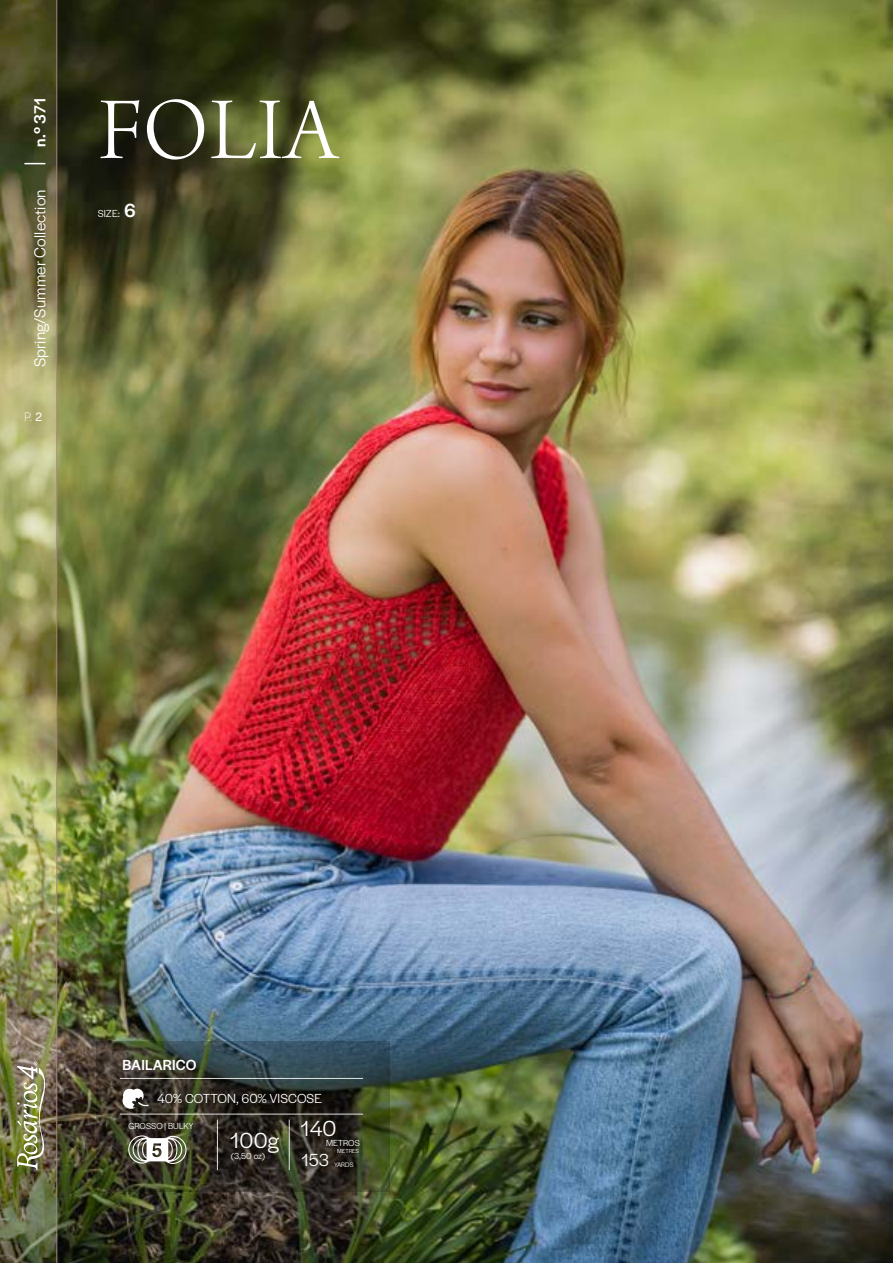
<style>
.page{position:relative;width:893px;height:1263px;background:#fff}
.page>*{position:absolute;margin:0;border:0;box-sizing:border-box;transform-origin:0 0}
.t1{font:93px "Arno Pro Light Display";letter-spacing:.01em;color:#fff}
.t2{font:22.5px "Halyard Display";letter-spacing:.01em;color:#fff}
.t3{font:18px "Halyard Display";color:#fff}
.t4{font:16.5px "Halyard Display";letter-spacing:.01em;color:#fff}
.t5{font:500 16.5px "Halyard Display";color:#fff}
.t6{font:500 15px "Halyard Display";letter-spacing:.01em;color:#fff}
.t7{font:13.5px "Halyard Display";letter-spacing:.005em;color:#fff}
.t8{font:300 12px "PP Pangram Sans";color:#fff}
.t9{font:10.5px "Halyard Display";color:#fff}
.t10{font:9px "Halyard Display";letter-spacing:.005em;color:#fff}
.t11{font:6.75px "Halyard Display";letter-spacing:.005em;color:#fff}
.t12{font:6px "Halyard Display";letter-spacing:.005em;color:#fff}
.s1{font-weight:500}
.s2{font-weight:500;font-size:19.5px}
</style>
<div class="page">
<img style="left:58px;top:0;width:835px;height:1263px">
<svg style="left:96px;top:1041px;width:294px;height:151px;background:#33372d"></svg>
<hr style="left:120px;top:1078px;width:243px;height:1px;background:#fff">
<hr style="left:120px;top:1114px;width:243px;height:1px;background:#fff">
<hr style="left:217px;top:1119px;width:1px;height:51px;background:#fff">
<hr style="left:289px;top:1119px;width:1px;height:51px;background:#fff">
<svg style="left:121px;top:1088px;width:28px;height:21px"></svg>
<svg style="left:128px;top:1135px;width:59px;height:29px"></svg>
<img style="left:0;top:0;width:57px;height:1263px">
<hr style="left:57px;top:0;width:1px;height:1263px;background:#9f847d">
<img style="left:17px;top:1061px;width:30px;height:109px">
<svg style="left:24px;top:163px;width:21px;height:1px"></svg>
<h3 class="t5" style="left:28px;top:147px;width:50px;rotate:-90deg">n.º 371</h3>
<h3 class="t4" style="left:28px;top:367px;width:180px;rotate:-90deg">Spring/Summer Collection</h3>
<h3 class="t8" style="left:24px;top:409px;width:19px">P. <span class="s1">2</span></h3>
<h1 class="t1" style="left:98px;top:80px;width:240px">FOLIA</h1>
<p class="t9" style="left:98px;top:206px;width:39px">SIZE: <span class="s2">6</span></p>
<h3 class="t6" style="left:122px;top:1054px;width:76px">BAILARICO</h3>
<h3 class="t7" style="left:157px;top:1089px;width:166px">40% COTTON, 60% VISCOSE</h3>
<p class="t10" style="left:128px;top:1119px;width:67px">GROSSO | BULKY</p>
<h2 class="t2" style="left:300px;top:1113px;width:37px">140</h2>
<h3 class="t3" style="left:301px;top:1147px;width:29px">153</h3>
<h2 class="t2" style="left:230px;top:1124px;width:50px">100g</h2>
<p class="t10" style="left:326px;top:1137px;width:35px">METROS</p>
<p class="t12" style="left:337px;top:1147px;width:23px">METRES</p>
<p class="t11" style="left:334px;top:1160px;width:21px">YARDS</p>
<p class="t10" style="left:231px;top:1150px;width:35px">(3,50 oz)</p>
</div>
